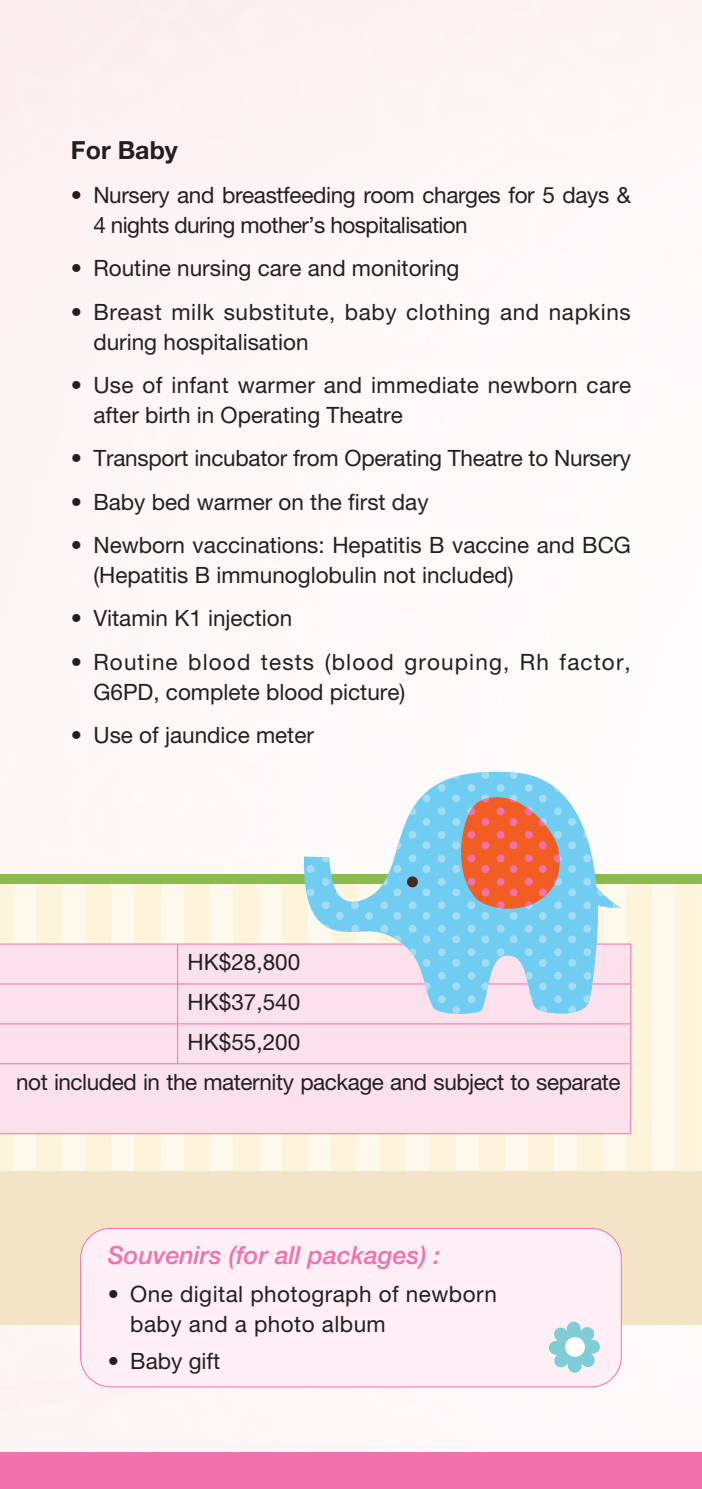
<style>
.page{position:relative;width:702px;height:1489px;background:#fff}
.page>*{position:absolute;margin:0;border:0;box-sizing:border-box;transform-origin:0 0}
.eng_-_body_-_S_H_before_text{font:italic 500 25px "Helvetica Neue LT Std";color:#f171ab}
.eng_-_body_-_S_H_before_text-2{font:700 25px "Helvetica Neue LT Std";color:#231f20}
.t1{font:22.5px/30px "Helvetica Neue LT Std";color:#231f20}
.t2{font:22.5px/30px "Helvetica Neue LT Std";letter-spacing:.05em;color:#231f20}
.t3{font:22.5px/30px "Helvetica Neue LT Std";letter-spacing:.025em;color:#231f20}
.t4{font:22.5px "Helvetica Neue LT Std";letter-spacing:-.02em;color:#231f20}
.t5{font:22.5px/30px "Helvetica Neue LT Std";letter-spacing:.02em;color:#231f20}
</style>
<div class="page">
<div style="left:0;top:874px;width:702px;height:451px;background:#f4e4c7"></div>
<div style="left:0;top:874px;width:702px;height:296px;background:#fef4db"></div>
<div style="left:13px;top:874px;width:23px;height:296px;background:#fef9ed"></div>
<div style="left:62px;top:874px;width:23px;height:296px;background:#fef9ed"></div>
<div style="left:112px;top:874px;width:22px;height:296px;background:#fef9ed"></div>
<div style="left:161px;top:874px;width:22px;height:296px;background:#fef9ed"></div>
<div style="left:210px;top:874px;width:22px;height:296px;background:#fef9ed"></div>
<div style="left:259px;top:874px;width:22px;height:296px;background:#fef9ed"></div>
<div style="left:308px;top:874px;width:23px;height:296px;background:#fef9ed"></div>
<div style="left:357px;top:874px;width:23px;height:296px;background:#fef9ed"></div>
<div style="left:406px;top:874px;width:23px;height:296px;background:#fef9ed"></div>
<div style="left:456px;top:874px;width:22px;height:296px;background:#fef9ed"></div>
<div style="left:505px;top:874px;width:22px;height:296px;background:#fef9ed"></div>
<div style="left:554px;top:874px;width:22px;height:296px;background:#fef9ed"></div>
<div style="left:603px;top:874px;width:22px;height:296px;background:#fef9ed"></div>
<div style="left:652px;top:874px;width:23px;height:296px;background:#fef9ed"></div>
<hr style="left:701px;top:874px;width:1px;height:296px;background:#fef9ed">
<div style="left:0;top:874px;width:702px;height:10px;background:#8abb4c"></div>
<div style="left:0;top:1451px;width:702px;height:37px;background:#f171ab"></div>
<div style="left:0;top:944px;width:630px;height:189px;background:#fbe1ec"></div>
<hr style="left:0;top:943px;width:178px;height:1px;background:#f171ab">
<hr style="left:178px;top:943px;width:453px;height:1px;background:#f171ab">
<hr style="left:177px;top:944px;width:1px;height:39px;background:#f171ab">
<hr style="left:630px;top:944px;width:1px;height:39px;background:#f171ab">
<hr style="left:0;top:983px;width:178px;height:1px;background:#f171ab">
<hr style="left:178px;top:983px;width:453px;height:1px;background:#f171ab">
<hr style="left:177px;top:984px;width:1px;height:39px;background:#f171ab">
<hr style="left:630px;top:984px;width:1px;height:39px;background:#f171ab">
<hr style="left:0;top:1023px;width:178px;height:1px;background:#f171ab">
<hr style="left:178px;top:1023px;width:453px;height:1px;background:#f171ab">
<hr style="left:177px;top:1024px;width:1px;height:39px;background:#f171ab">
<hr style="left:630px;top:1024px;width:1px;height:39px;background:#f171ab">
<hr style="left:0;top:1063px;width:178px;height:1px;background:#f171ab">
<hr style="left:178px;top:1063px;width:453px;height:1px;background:#f171ab">
<hr style="left:630px;top:1064px;width:1px;height:69px;background:#f171ab">
<hr style="left:0;top:1133px;width:178px;height:1px;background:#f171ab">
<hr style="left:178px;top:1133px;width:453px;height:1px;background:#f171ab">
<svg style="left:303px;top:759px;width:318px;height:259px"></svg>
<svg style="left:306px;top:771px;width:314px;height:242px"></svg>
<div style="left:407px;top:876px;width:11px;height:11px;background:#4a261e;border-radius:50%"></div>
<svg style="left:450px;top:783px;width:114px;height:130px;background:#c08d83"></svg>
<div style="left:81px;top:1228px;width:540px;height:158px;background:#fdeff5;border-radius:30px"></div>
<div style="left:80px;top:1227px;width:541px;height:159px;border:1px solid #f171ab;border-radius:30px"></div>
<svg style="left:548px;top:1321px;width:52px;height:51px"></svg>
<p class="eng_-_body_-_S_H_before_text-2" style="left:71px;top:135px;width:108px">For Baby</p>
<p class="t1" style="left:93px;top:179px;width:539px;text-indent:-22px">• Nursery and breastfeeding room charges for 5 days &amp;<br>4 nights during mother’s hospitalisation</p>
<p class="t1" style="left:71px;top:253px;width:390px">• Routine nursing care and monitoring</p>
<p class="t3" style="left:93px;top:296px;width:539px;text-indent:-22px">• Breast milk substitute, baby clothing and napkins during hospitalisation</p>
<p class="t1" style="left:93px;top:369px;width:539px;text-indent:-22px">• Use of infant warmer and immediate newborn care after birth in Operating Theatre</p>
<p class="t1" style="left:71px;top:443px;width:561px">• Transport incubator from Operating Theatre to Nursery</p>
<p class="t1" style="left:71px;top:486px;width:359px">• Baby bed warmer on the first day</p>
<p class="t1" style="left:93px;top:529px;width:539px;text-indent:-22px">• Newborn vaccinations: Hepatitis B vaccine and BCG (Hepatitis B immunoglobulin not included)</p>
<p class="t1" style="left:71px;top:603px;width:223px">• Vitamin K1 injection</p>
<p class="t2" style="left:93px;top:646px;width:539px;text-indent:-22px">• Routine blood tests (blood grouping, Rh factor,<br>G6PD, complete blood picture)</p>
<p class="t1" style="left:71px;top:719px;width:244px">• Use of jaundice meter</p>
<p class="t1" style="left:188px;top:946px;width:114px">HK$28,800</p>
<p class="t1" style="left:188px;top:986px;width:114px">HK$37,540</p>
<p class="t1" style="left:188px;top:1026px;width:114px">HK$55,200</p>
<p class="t4" style="left:16px;top:1068px;width:606px">not included in the maternity package and subject to separate</p>
<p class="eng_-_body_-_S_H_before_text" style="left:108px;top:1240px;width:334px">Souvenirs (for all packages) :</p>
<p class="t5" style="left:130px;top:1278px;width:368px;text-indent:-22px">• One digital photograph of newborn baby and a photo album</p>
<p class="t1" style="left:108px;top:1345px;width:114px">• Baby gift</p>
</div>
